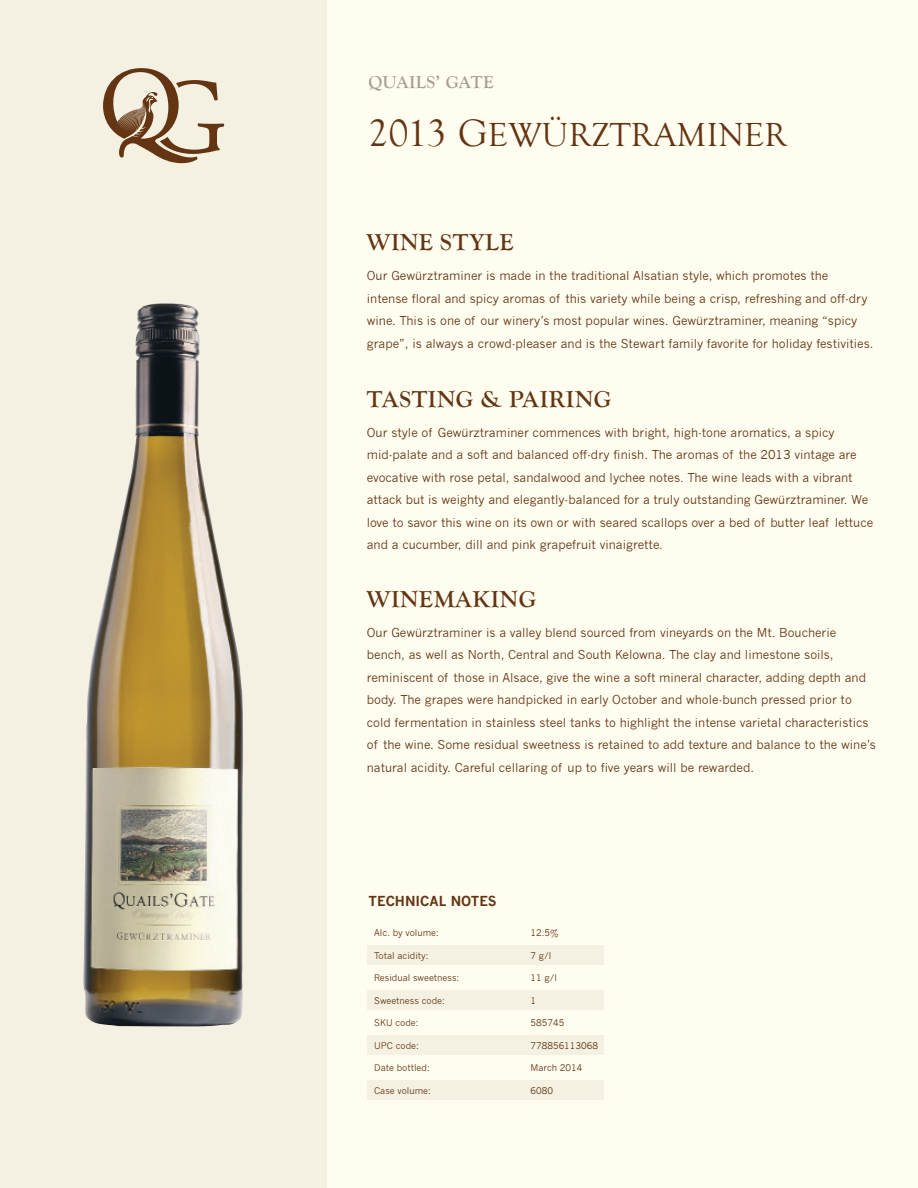
<style>
.page{position:relative;width:918px;height:1188px;background:#fffdf0}
.page>*{position:absolute;margin:0;border:0;box-sizing:border-box;transform-origin:0 0}
.t1{font:34.35px "Goudy Old Style T";letter-spacing:.01em;color:#643513}
.t2{font:700 24px "Goudy Old Style T";letter-spacing:.025em;color:#643513}
.t3{font:700 18px "Goudy Old Style T";letter-spacing:.025em;color:#a79c95}
.t4{font:700 13.5px "News Gothic";color:#643513}
.t5{font:12px/22.5px "News Gothic";color:#643513}
.t6{font:9px "News Gothic";color:#643513}
.s1{font-size:39.15px}
</style>
<div class="page">
<div style="left:0;top:0;width:327px;height:1188px;background:#f4f1e2"></div>
<svg style="left:103px;top:68px;width:122px;height:95px"></svg>
<div style="left:367px;top:945px;width:236px;height:20px;background:#f4f1e2"></div>
<div style="left:367px;top:990px;width:236px;height:20px;background:#f4f1e2"></div>
<div style="left:367px;top:1035px;width:236px;height:20px;background:#f4f1e2"></div>
<div style="left:367px;top:1080px;width:236px;height:20px;background:#f4f1e2"></div>
<img style="left:83px;top:303px;width:160px;height:723px">
<h3 class="t3" style="left:368px;top:72px;width:127px">QUAILS’ GATE</h3>
<p class="t1" style="left:368px;top:116px;width:420px"><span class="s1">2013 G</span>EWÜRZTRAMINER</p>
<p class="t2" style="left:367px;top:229px;width:148px">WINE STYLE</p>
<p class="t5" style="left:367px;top:265px;width:508px">Our Gewürztraminer is made in the traditional Alsatian style, which promotes the<br>intense floral and spicy aromas of this variety while being a crisp, refreshing and off-dry wine. This is one of our winery’s most popular wines. Gewürztraminer, meaning “spicy grape”, is always a crowd-pleaser and is the Stewart family favorite for holiday festivities.</p>
<p class="t2" style="left:367px;top:385px;width:246px">TASTING &amp; PAIRING</p>
<p class="t5" style="left:367px;top:421px;width:508px">Our style of Gewürztraminer commences with bright, high-tone aromatics, a spicy mid-palate and a soft and balanced off-dry finish. The aromas of the 2013 vintage are evocative with rose petal, sandalwood and lychee notes. The wine leads with a vibrant attack but is weighty and elegantly-balanced for a truly outstanding Gewürztraminer. We love to savor this wine on its own or with seared scallops over a bed of butter leaf lettuce and a cucumber, dill and pink grapefruit vinaigrette.</p>
<p class="t2" style="left:367px;top:585px;width:171px">WINEMAKING</p>
<p class="t5" style="left:367px;top:621px;width:511px">Our Gewürztraminer is a valley blend sourced from vineyards on the Mt. Boucherie bench, as well as North, Central and South Kelowna. The clay and limestone soils, reminiscent of those in Alsace, give the wine a soft mineral character, adding depth and body. The grapes were handpicked in early October and whole-bunch pressed prior to cold fermentation in stainless steel tanks to highlight the intense varietal characteristics of the wine. Some residual sweetness is retained to add texture and balance to the wine’s natural acidity. Careful cellaring of up to five years will be rewarded.</p>
<p class="t4" style="left:369px;top:893px;width:130px">TECHNICAL NOTES</p>
<p class="t6" style="left:374px;top:928px;width:66px">Alc. by volume:</p>
<p class="t6" style="left:531px;top:928px;width:30px">12.5%</p>
<p class="t6" style="left:374px;top:950px;width:56px">Total acidity:</p>
<p class="t6" style="left:531px;top:950px;width:22px">7 g/l</p>
<p class="t6" style="left:374px;top:973px;width:87px">Residual sweetness:</p>
<p class="t6" style="left:531px;top:973px;width:28px">11 g/l</p>
<p class="t6" style="left:374px;top:995px;width:72px">Sweetness code:</p>
<p class="t6" style="left:531px;top:995px;width:7px">1</p>
<p class="t6" style="left:374px;top:1018px;width:46px">SKU code:</p>
<p class="t6" style="left:531px;top:1018px;width:35px">585745</p>
<p class="t6" style="left:374px;top:1040px;width:46px">UPC code:</p>
<p class="t6" style="left:531px;top:1040px;width:69px">778856113068</p>
<p class="t6" style="left:374px;top:1063px;width:57px">Date bottled:</p>
<p class="t6" style="left:531px;top:1063px;width:53px">March 2014</p>
<p class="t6" style="left:374px;top:1085px;width:58px">Case volume:</p>
<p class="t6" style="left:531px;top:1085px;width:24px">6080</p>
</div>
